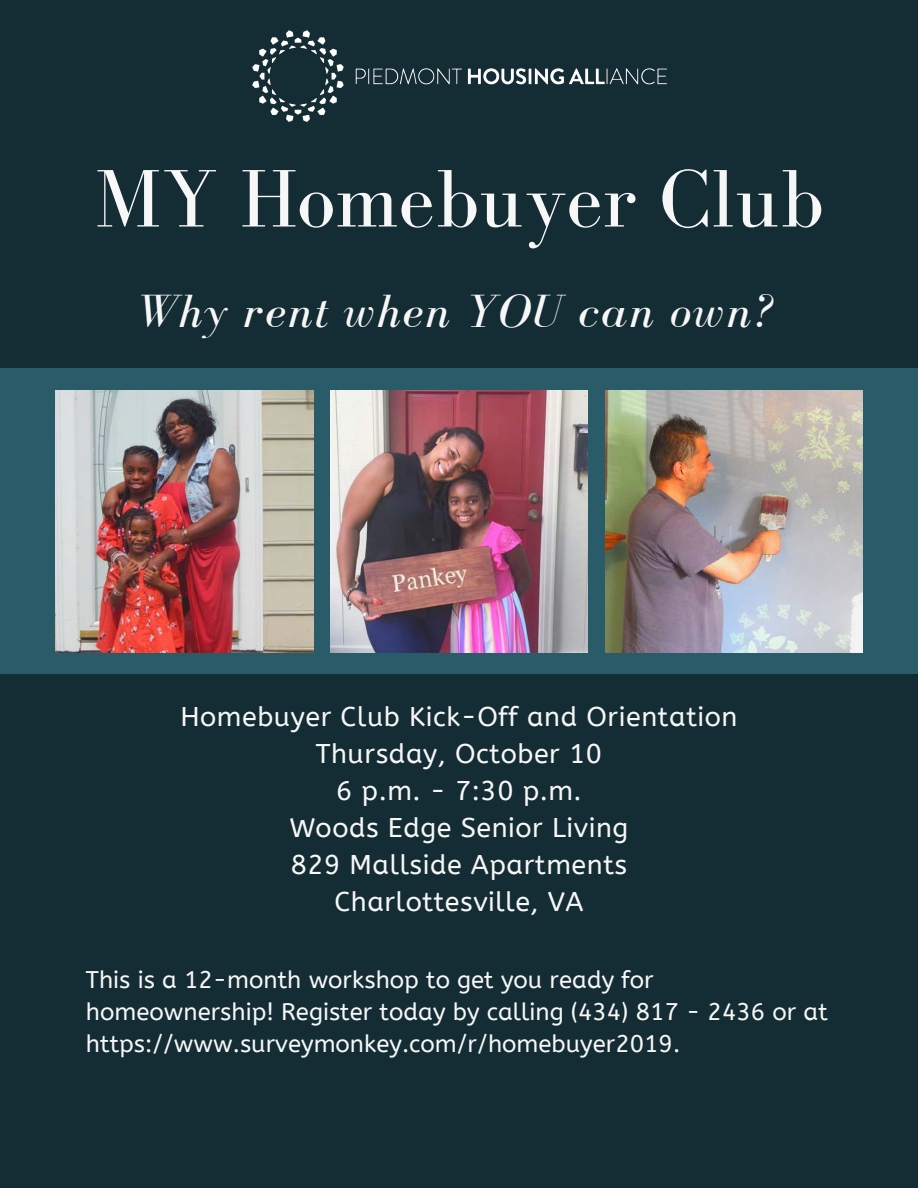
<style>
.page{position:relative;width:918px;height:1188px;background:#142c33}
.page>*{position:absolute;margin:0;border:0;box-sizing:border-box;transform-origin:0 0}
.t1{font:84px "Bodoni FLF";color:#f7f7f7}
.t2{font:italic 48px "Bodoni FLF";letter-spacing:.04em;color:#f7f7f7}
.t3{font:27px/37.2px "A Bee Zee";letter-spacing:.02em;color:#f7f7f7;text-align:center}
.t4{font:24px/31.8px "A Bee Zee";color:#f7f7f7}
</style>
<div class="page">
<div style="left:0;top:368px;width:918px;height:306px;background:#295b69"></div>
<img style="left:56px;top:390px;width:257px;height:262px">
<img style="left:330px;top:390px;width:258px;height:262px">
<img style="left:606px;top:390px;width:256px;height:262px">
<img style="left:252px;top:31px;width:414px;height:91px">
<h1 class="t1" style="left:95px;top:153px;width:730px">MY Homebuyer Club</h1>
<h2 class="t2" style="left:135px;top:285px;width:641px">Why rent when YOU can own?</h2>
<p class="t3" style="left:180px;top:698px;width:559px">Homebuyer Club Kick-Off and Orientation<br>Thursday, October 10<br>6 p.m. - 7:30 p.m.<br>Woods Edge Senior Living<br>829 Mallside Apartments<br>Charlottesville, VA</p>
<p class="t4" style="left:86px;top:964px;width:743px">This is a 12-month workshop to get you ready for homeownership! Register today by calling (434) 817 - 2436 or at https://www.surveymonkey.com/r/homebuyer2019.</p>
</div>
